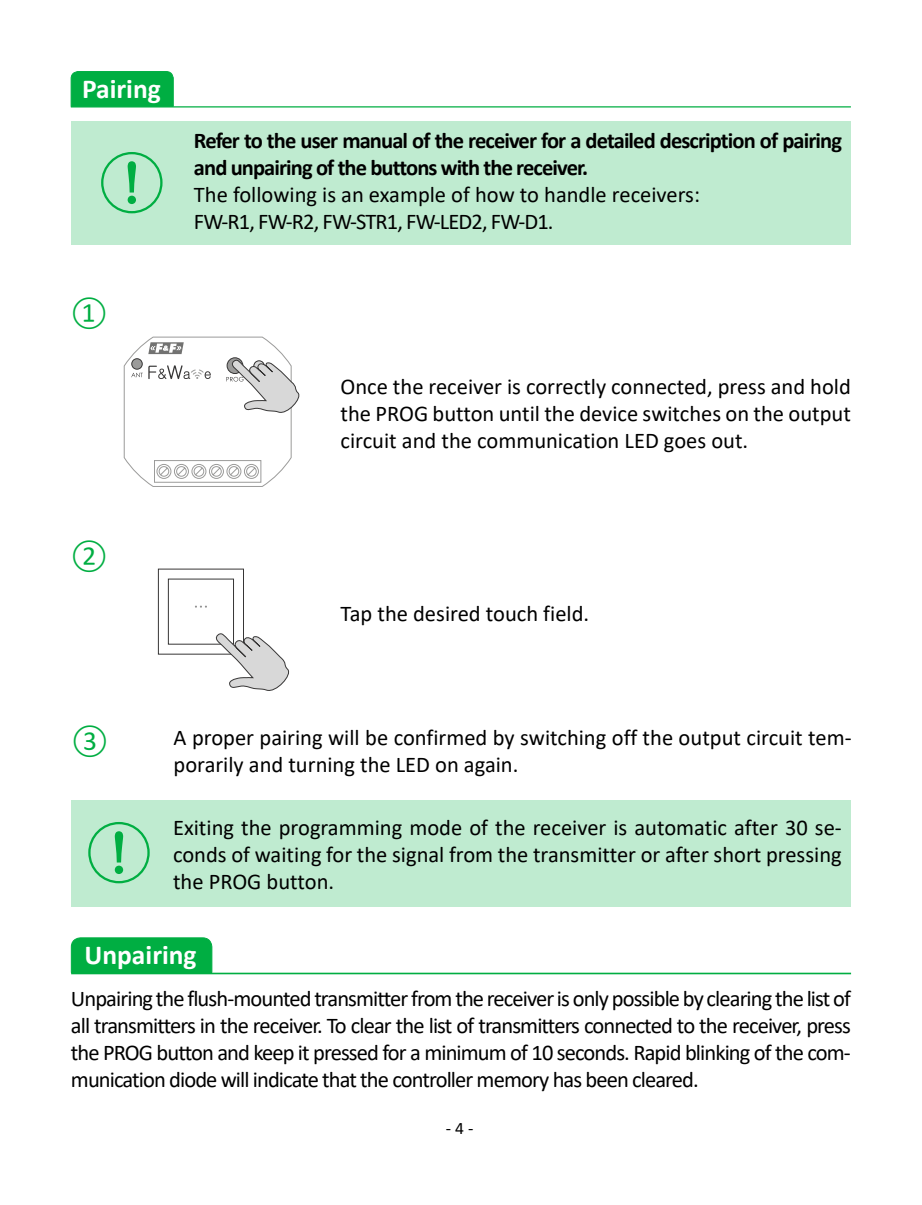
<style>
.page{position:relative;width:922px;height:1205px;background:#fff}
.page>*{position:absolute;margin:0;border:0;box-sizing:border-box;transform-origin:0 0}
.t1{font:27.75px "Calibri";color:#00ae42}
.t2{font:700 27.5px "Calibri";color:#fff}
.t3{font:22.5px/27px "Calibri";color:#000;text-align:justify}
.t4{font:700 22.5px/27px "Calibri";letter-spacing:-.04em;color:#000}
.t5{font:17.5px "Calibri";color:#000}
</style>
<div class="page">
<div style="left:185px;top:121px;width:665px;height:124px;background:#bfebd0"></div>
<div style="left:71px;top:121px;width:114px;height:124px;background:#bfebd0"></div>
<div style="left:101px;top:152px;width:61px;height:61px;border:2px solid #00ae42;border-radius:50%"></div>
<svg style="left:127px;top:161px;width:9px;height:43px"></svg>
<div style="left:70px;top:71px;width:104px;height:36px;background:#00ae42"></div>
<hr style="left:71px;top:106px;width:779px;height:1px;background:#00ae42">
<div style="left:164px;top:799px;width:686px;height:107px;background:#bfebd0"></div>
<div style="left:71px;top:799px;width:93px;height:107px;background:#bfebd0"></div>
<div style="left:88px;top:822px;width:62px;height:61px;border:2px solid #00ae42;border-radius:50%"></div>
<svg style="left:114px;top:831px;width:10px;height:43px"></svg>
<div style="left:227px;top:357px;width:16px;height:17px;border:1px solid #373636;border-radius:50%"></div>
<div style="left:132px;top:359px;width:10px;height:10px;background:#9b9b9a;border-radius:50%"></div>
<div style="left:131px;top:358px;width:12px;height:11px;border:1px solid #373636;border-radius:50%"></div>
<svg style="left:148px;top:342px;width:36px;height:12px"></svg>
<svg style="left:131px;top:365px;width:80px;height:14px"></svg>
<svg style="left:154px;top:460px;width:107px;height:22px"></svg>
<div style="left:124px;top:337px;width:167px;height:150px;border:1px solid #9b9b9a;border-radius:29px"></div>
<svg style="left:226px;top:358px;width:74px;height:72px"></svg>
<div style="left:70px;top:937px;width:143px;height:36px;background:#00ae42"></div>
<hr style="left:71px;top:972px;width:779px;height:2px;background:#00ae42">
<svg style="left:195px;top:605px;width:12px;height:3px"></svg>
<svg style="left:215px;top:632px;width:75px;height:59px"></svg>
<p class="t2" style="left:82px;top:69px;width:80px">Pairing</p>
<p class="t1" style="left:71px;top:294px;width:38px">①</p>
<p class="t4" style="left:194px;top:127px;width:649px">Refer to the user manual of the receiver for a detailed description of pairing and unpairing of the buttons with the receiver.</p>
<p class="t3" style="left:194px;top:180px;width:507px">The following is an example of how to handle receivers:<br>FW-R1, FW-R2, FW-STR1, FW-LED2, FW-D1.</p>
<p class="t3" style="left:340px;top:372px;width:511px">Once the receiver is correctly connected, press and hold the PROG button until the device switches on the output circuit and the communication LED goes out.</p>
<p class="t1" style="left:71px;top:537px;width:38px">②</p>
<p class="t3" style="left:340px;top:600px;width:250px">Tap the desired touch field.</p>
<p class="t1" style="left:71px;top:722px;width:38px">③</p>
<p class="t3" style="left:173px;top:723px;width:679px">A proper pairing will be confirmed by switching off the output circuit tem&shy;porarily and turning the LED on again.</p>
<p class="t3" style="left:173px;top:813px;width:670px">Exiting the programming mode of the receiver is automatic after 30 se&shy;conds of waiting for the signal from the transmitter or after short pressing the PROG button.</p>
<p class="t2" style="left:84px;top:935px;width:114px">Unpairing</p>
<p class="t3" style="left:71px;top:985px;width:781px">Unpairing the flush-mounted transmitter from the receiver is only possible by clearing the list of all transmitters in the receiver. To clear the list of transmitters connected to the receiver, press the PROG button and keep it pressed for a minimum of 10 seconds. Rapid blinking of the com&shy;munication diode will indicate that the controller memory has been cleared.</p>
<p class="t5" style="left:446px;top:1116px;width:29px">- 4 -</p>
</div>
